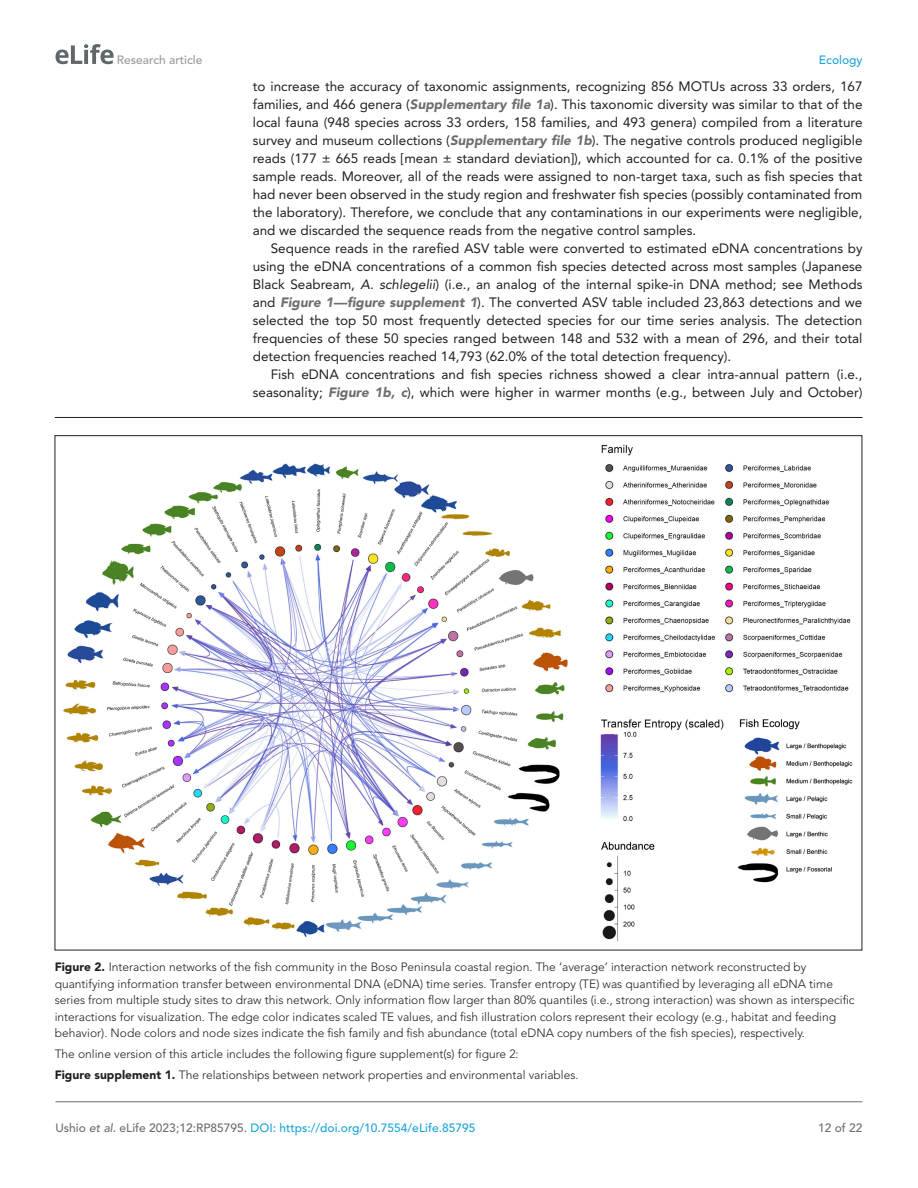
<style>
.page{position:relative;width:918px;height:1188px;background:#fff}
.page>*{position:absolute;margin:0;border:0;box-sizing:border-box;transform-origin:0 0}
.t1{font:13.5px/18px "Avenir LT Std";color:#231f20;text-align:justify}
.t2{font:300 12px/16.5px "Avenir LT Std";color:#231f20}
.t3{font:500 12px "Avenir LT Std";color:#1ea4d7}
.t4{font:500 12px "Avenir LT Std";color:#9a9a9a}
.t5{font:500 12px "Avenir LT Std";color:#6e6e70}
.s1{font-weight:900;font-style:italic;color:#6e6e70}
.s2{font-style:italic}
.s3{font-weight:900}
.s4{color:#6e6e70}
.s5{font-style:italic;color:#6e6e70}
</style>
<div class="page">
<svg style="left:56px;top:44px;width:58px;height:20px"></svg>
<hr style="left:56px;top:1101px;width:806px;height:1px;background:#6e6e70">
<hr style="left:55px;top:417px;width:807px;height:1px;background:#231f20">
<img style="left:64px;top:445px;width:789px;height:496px">
<p class="t4" style="left:117px;top:53px;width:87px">Research article</p>
<p class="t3" style="left:819px;top:53px;width:45px">Ecology</p>
<p class="t1" style="left:253px;top:78px;width:611px">to increase the accuracy of taxonomic assignments, recognizing 856 MOTUs across 33 orders, 167 families, and 466 genera (<span class="s1">Supplementary file 1a</span>). This taxonomic diversity was similar to that of the local fauna (948 species across 33 orders, 158 families, and 493 genera) compiled from a literature survey and museum collections (<span class="s1">Supplementary file 1b</span>). The negative controls produced negligible reads (177 ± 665 reads [mean ± standard deviation]), which accounted for ca. 0.1% of the positive sample reads. Moreover, all of the reads were assigned to non-target taxa, such as fish species that had never been observed in the study region and freshwater fish species (possibly contaminated from the laboratory). Therefore, we conclude that any contaminations in our experiments were negligible, and we discarded the sequence reads from the negative control samples.</p>
<p class="t1" style="left:253px;top:240px;width:611px;text-indent:18px">Sequence reads in the rarefied ASV table were converted to estimated eDNA concentrations by using the eDNA concentrations of a common fish species detected across most samples (Japanese Black Seabream, <span class="s2">A. schlegelii</span>) (i.e., an analog of the internal spike-in DNA method; see Methods and <span class="s1">Figure 1—figure supplement 1</span>). The converted ASV table included 23,863 detections and we selected the top 50 most frequently detected species for our time series analysis. The detection frequencies of these 50 species ranged between 148 and 532 with a mean of 296, and their total detection frequencies reached 14,793 (62.0% of the total detection frequency).</p>
<p class="t1" style="left:253px;top:366px;width:611px;text-align:right">Fish eDNA concentrations and fish species richness showed a clear intra-annual pattern (i.e., seasonality; <span class="s1">Figure 1b, c</span>), which were higher in warmer months (e.g., between July and October)</p>
<p class="t2" style="left:55px;top:959px;width:801px"><span class="s3">Figure 2.</span> Interaction networks of the fish community in the Boso Peninsula coastal region. The ‘average’ interaction network reconstructed by quantifying information transfer between environmental DNA (eDNA) time series. Transfer entropy (TE) was quantified by leveraging all eDNA time series from multiple study sites to draw this network. Only information flow larger than 80% quantiles (i.e., strong interaction) was shown as interspecific interactions for visualization. The edge color indicates scaled TE values, and fish illustration colors represent their ecology (e.g., habitat and feeding behavior). Node colors and node sizes indicate the fish family and fish abundance (total eDNA copy numbers of the fish species), respectively.</p>
<p class="t2" style="left:55px;top:1044px;width:525px;line-height:21px">The online version of this article includes the following figure supplement(s) for figure 2:<br><span class="s3">Figure supplement 1.</span> The relationships between network properties and environmental variables.</p>
<p class="t3" style="left:56px;top:1121px;width:421px"><span class="s4">Ushio</span> <span class="s5">et al</span><span class="s4">. eLife 2023;12:RP85795.</span> DOI: https://doi.org/10.7554/eLife.85795</p>
<p class="t5" style="left:818px;top:1121px;width:46px">12 of 22</p>
</div>
